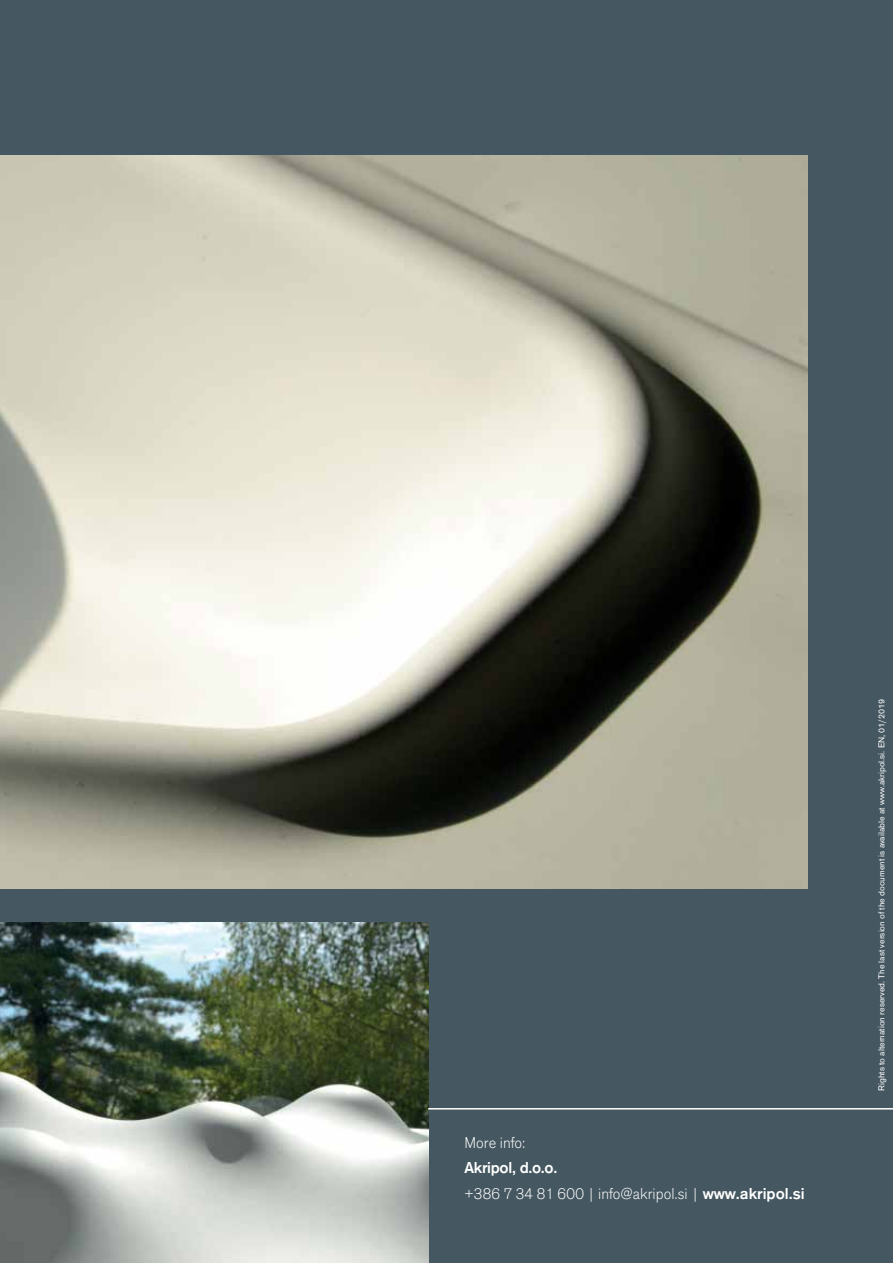
<style>
.page{position:relative;width:893px;height:1263px;background:#455761}
.page>*{position:absolute;margin:0;border:0;box-sizing:border-box;transform-origin:0 0}
.t1{font:16.5px "Accius TEE Ligh";color:#fff}
.t2{font:500 16.5px "Accius TEE";letter-spacing:-.02em;color:#fff}
.t3{font:9px "Accius TEE";color:#fff}
.s1{font-family:"Accius TEE";font-weight:500}
</style>
<div class="page">
<img style="left:0;top:923px;width:428px;height:340px">
<hr style="left:428px;top:1108px;width:465px;height:1px;background:#fff">
<img style="left:0;top:155px;width:808px;height:734px">
<h1 class="t1" style="left:465px;top:1133px;width:62px">More info:</h1>
<h1 class="t2" style="left:465px;top:1159px;width:94px">Akripol, d.o.o.</h1>
<h1 class="t1" style="left:465px;top:1184px;width:341px">+386 7 34 81 600 | info@akripol.si | <span class="s1">www.akripol.si</span></h1>
<p class="t3" style="left:876px;top:1091px;width:394px;rotate:-90deg">Rights to alternation reserved. The last version of the document is available at www.akripol.si. EN, 01/2019</p>
</div>
